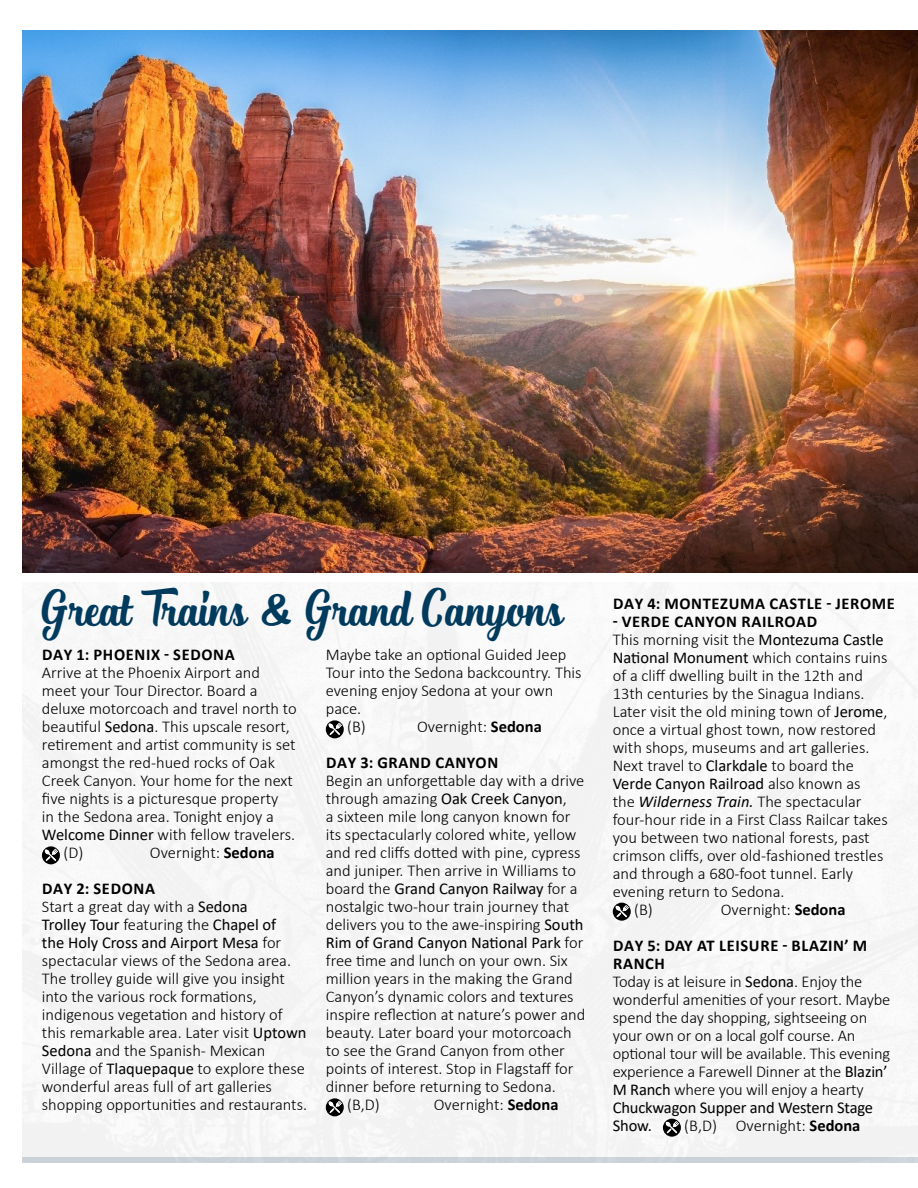
<style>
.page{position:relative;width:918px;height:1188px;background:#fff}
.page>*{position:absolute;margin:0;border:0;box-sizing:border-box;transform-origin:0 0}
.t1{font:46.5px "Chiladepia Script";letter-spacing:-.01em;color:#003a5c}
.t2{font:300 16.5px/18px "Calibri";color:#000}
.t3{font:700 16.5px/36px "Calibri";letter-spacing:.04em;color:#000}
.t4{font:16.5px "Calibri";color:#000}
.s1{font-weight:400}
.s2{font-weight:300}
.s3{font-weight:700}
.s4{font-weight:400;font-style:italic}
</style>
<div class="page">
<div style="left:23px;top:582px;width:895px;height:575px;background:#f6f6f7"></div>
<img style="left:23px;top:30px;width:894px;height:543px">
<svg style="left:42px;top:846px;width:18px;height:18px"></svg>
<svg style="left:45px;top:849px;width:13px;height:12px"></svg>
<svg style="left:326px;top:720px;width:18px;height:18px"></svg>
<svg style="left:329px;top:723px;width:13px;height:12px"></svg>
<svg style="left:326px;top:1098px;width:18px;height:18px"></svg>
<svg style="left:329px;top:1101px;width:13px;height:12px"></svg>
<svg style="left:613px;top:903px;width:18px;height:18px"></svg>
<svg style="left:616px;top:905px;width:13px;height:12px"></svg>
<svg style="left:663px;top:1119px;width:18px;height:18px"></svg>
<svg style="left:666px;top:1121px;width:13px;height:12px"></svg>
<div style="left:23px;top:1157px;width:895px;height:5px;background:#cbd1d8"></div>
<h1 class="t1" style="left:42px;top:573px;width:523px">Great Trains &amp; Grand Canyons</h1>
<p class="t3" style="left:42px;top:637px;width:194px">DAY 1: PHOENIX - SEDONA</p>
<p class="t2" style="left:42px;top:664px;width:220px">Arrive at the Phoenix Airport and</p>
<p class="t2" style="left:42px;top:682px;width:217px">meet your Tour Director. Board a</p>
<p class="t2" style="left:42px;top:700px;width:256px">deluxe motorcoach and travel north to</p>
<p class="t2" style="left:42px;top:718px;width:250px">beautiful <span class="s1">Sedona</span>. This upscale resort,</p>
<p class="t2" style="left:42px;top:736px;width:255px">retirement and artist community is set</p>
<p class="t2" style="left:42px;top:754px;width:235px">amongst the red-hued rocks of Oak</p>
<p class="t2" style="left:42px;top:772px;width:253px">Creek Canyon. Your home for the next</p>
<p class="t2" style="left:42px;top:790px;width:238px">five nights is a picturesque property</p>
<p class="t2" style="left:42px;top:808px;width:234px">in the Sedona area. Tonight enjoy a</p>
<p class="t2" style="left:42px;top:826px;width:255px"><span class="s1">Welcome Dinner</span> with fellow travelers.</p>
<p class="t2" style="left:63px;top:844px;width:21px">(D)</p>
<p class="t3" style="left:42px;top:835px;width:234px;text-indent:108px"><span class="s2">Overnight:</span> Sedona<br>DAY 2: SEDONA</p>
<p class="t2" style="left:42px;top:898px;width:267px">Start a great day with a <span class="s1">Sedona<br>Trolley Tour</span> featuring the <span class="s1">Chapel of<br>the Holy Cross and Airport Mesa</span> for spectacular views of the Sedona area.<br>The trolley guide will give you insight into the various rock formations, indigenous vegetation and history of this remarkable area. Later visit <span class="s1">Uptown Sedona</span> and the Spanish- Mexican Village of <span class="s1">Tlaquepaque</span> to explore these wonderful areas full of art galleries shopping opportunities and restaurants.</p>
<p class="t2" style="left:326px;top:646px;width:242px">Maybe take an optional Guided Jeep</p>
<p class="t2" style="left:326px;top:664px;width:257px">Tour into the Sedona backcountry. This</p>
<p class="t2" style="left:326px;top:682px;width:229px">evening enjoy Sedona at your own</p>
<p class="t2" style="left:326px;top:700px;width:37px">pace.</p>
<p class="t2" style="left:347px;top:718px;width:20px">(B)</p>
<p class="t3" style="left:326px;top:709px;width:217px;text-indent:91px"><span class="s2">Overnight:</span> Sedona<br>DAY 3: GRAND CANYON</p>
<p class="t2" style="left:326px;top:772px;width:260px">Begin an unforgettable day with a drive</p>
<p class="t2" style="left:326px;top:790px;width:243px">through amazing <span class="s1">Oak Creek Canyon</span>,</p>
<p class="t2" style="left:326px;top:808px;width:246px">a sixteen mile long canyon known for</p>
<p class="t2" style="left:326px;top:826px;width:252px">its spectacularly colored white, yellow</p>
<p class="t2" style="left:326px;top:844px;width:256px">and red cliffs dotted with pine, cypress</p>
<p class="t2" style="left:326px;top:862px;width:252px">and juniper. Then arrive in Williams to</p>
<p class="t4" style="left:326px;top:877px;width:253px"><span class="s2">board the</span> Grand Canyon Railway <span class="s2">for a</span></p>
<p class="t2" style="left:326px;top:898px;width:245px">nostalgic two-hour train journey that</p>
<p class="t2" style="left:326px;top:916px;width:259px">delivers you to the awe-inspiring <span class="s1">South</span></p>
<p class="t4" style="left:326px;top:931px;width:259px">Rim of Grand Canyon National Park <span class="s2">for</span></p>
<p class="t2" style="left:326px;top:952px;width:244px">free time and lunch on your own. Six</p>
<p class="t2" style="left:326px;top:970px;width:249px">million years in the making the Grand</p>
<p class="t2" style="left:326px;top:988px;width:249px">Canyon’s dynamic colors and textures</p>
<p class="t2" style="left:326px;top:1006px;width:261px">inspire reflection at nature’s power and</p>
<p class="t2" style="left:326px;top:1024px;width:247px">beauty. Later board your motorcoach</p>
<p class="t2" style="left:326px;top:1042px;width:241px">to see the Grand Canyon from other</p>
<p class="t2" style="left:326px;top:1060px;width:249px">points of interest. Stop in Flagstaff for</p>
<p class="t2" style="left:326px;top:1078px;width:232px">dinner before returning to Sedona.</p>
<p class="t2" style="left:347px;top:1096px;width:34px">(B,D)</p>
<p class="t2" style="left:434px;top:1096px;width:126px">Overnight: <span class="s3">Sedona</span></p>
<p class="t3" style="left:613px;top:585px;width:283px">DAY 4: MONTEZUMA CASTLE - JEROME</p>
<p class="t3" style="left:613px;top:603px;width:206px">- VERDE CANYON RAILROAD</p>
<p class="t2" style="left:613px;top:630px;width:272px">This morning visit the <span class="s1">Montezuma Castle</span></p>
<p class="t2" style="left:613px;top:648px;width:276px"><span class="s1">National Monument</span> which contains ruins</p>
<p class="t2" style="left:613px;top:666px;width:252px">of a cliff dwelling built in the 12th and</p>
<p class="t2" style="left:613px;top:684px;width:253px">13th centuries by the Sinagua Indians.</p>
<p class="t2" style="left:613px;top:702px;width:276px">Later visit the old mining town of <span class="s1">Jerome</span>,</p>
<p class="t2" style="left:613px;top:720px;width:265px">once a virtual ghost town, now restored</p>
<p class="t2" style="left:613px;top:738px;width:258px">with shops, museums and art galleries.</p>
<p class="t2" style="left:613px;top:756px;width:243px">Next travel to <span class="s1">Clarkdale</span> to board the</p>
<p class="t4" style="left:613px;top:772px;width:249px">Verde Canyon Railroad <span class="s2">also known as</span></p>
<p class="t2" style="left:613px;top:792px;width:250px">the <span class="s4">Wilderness Train.</span> The spectacular</p>
<p class="t2" style="left:613px;top:810px;width:277px">four-hour ride in a First Class Railcar takes</p>
<p class="t2" style="left:613px;top:828px;width:259px">you between two national forests, past</p>
<p class="t2" style="left:613px;top:846px;width:272px">crimson cliffs, over old-fashioned trestles</p>
<p class="t2" style="left:613px;top:864px;width:242px">and through a 680-foot tunnel. Early</p>
<p class="t2" style="left:613px;top:882px;width:173px">evening return to Sedona.</p>
<p class="t2" style="left:634px;top:900px;width:20px">(B)</p>
<p class="t3" style="left:613px;top:891px;width:256px;text-indent:108px"><span class="s2">Overnight:</span> Sedona<br>DAY 5: DAY AT LEISURE - BLAZIN’ M</p>
<p class="t2" style="left:613px;top:954px;width:279px"><span class="s3">RANCH<br></span>Today is at leisure in <span class="s1">Sedona</span>. Enjoy the wonderful amenities of your resort. Maybe spend the day shopping, sightseeing on your own or on a local golf course. An optional tour will be available. This evening experience a Farewell Dinner at the <span class="s1">Blazin’<br>M Ranch</span> where you will enjoy a hearty<br><span class="s1">Chuckwagon Supper and Western Stage<br>Show.</span></p>
<p class="t2" style="left:684px;top:1116px;width:178px">(B,D) Overnight: <span class="s3">Sedona</span></p>
</div>
